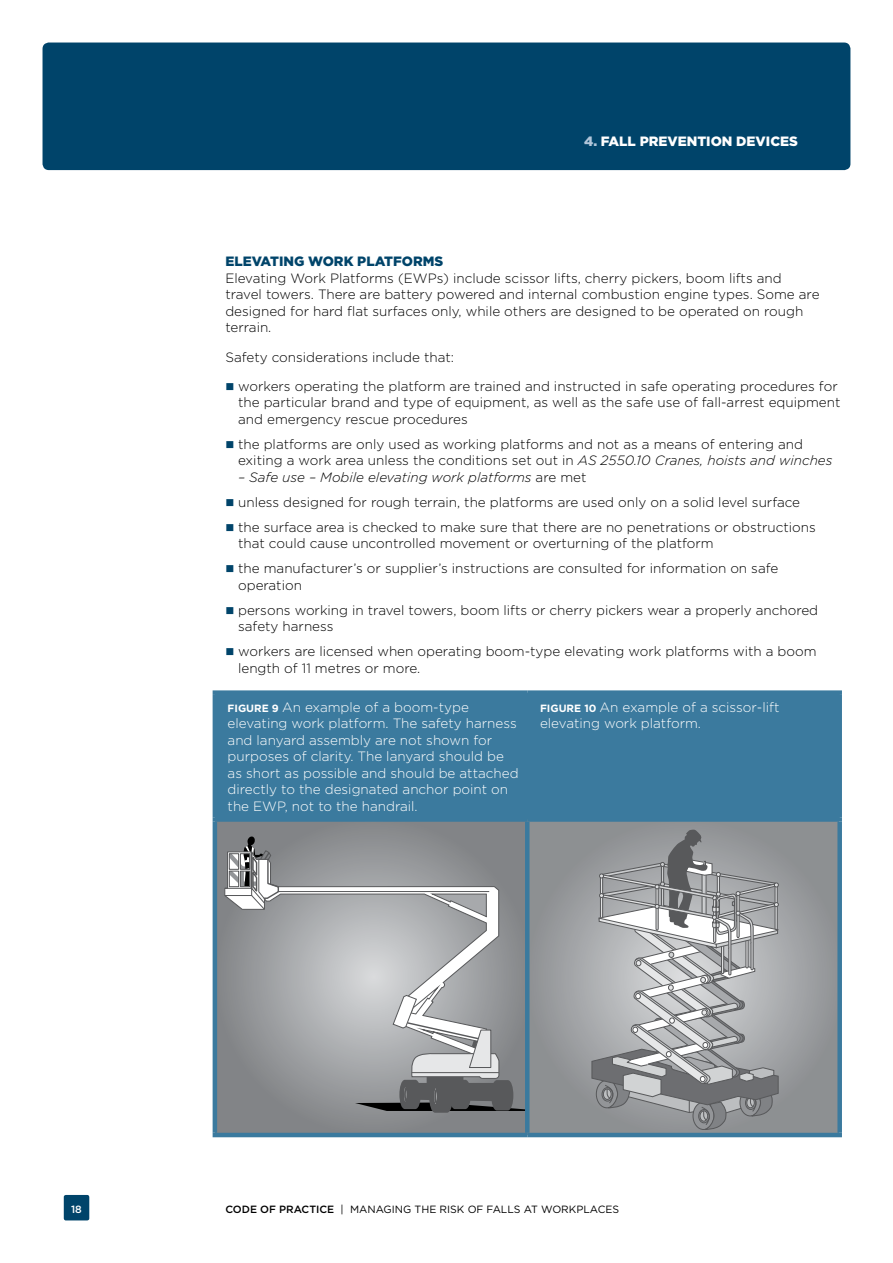
<style>
.page{position:relative;width:893px;height:1263px;background:#fff}
.page>*{position:absolute;margin:0;border:0;box-sizing:border-box;transform-origin:0 0}
.Body_copy{font:300 13.5px/16.5px "Gotham";color:#000}
.Figure_body_copy{font:300 13.5px/16.5px "Gotham";color:#fff}
.t1{font:italic 300 13.5px "Gotham";color:#000}
.Running_header{font:900 13.5px "Gotham";color:#fff}
.Header_3{font:900 13.5px "Gotham";color:#00446a}
.t2{font:10.5px "Gotham";color:#000}
.t3{font:500 10.5px "Gotham";color:#fff}
.s1{color:#b1c6da}
.s2{font-style:italic}
.s3{font-style:normal}
.s4{font-weight:700;font-size:10.5px}
.s5{font-weight:500}
</style>
<div class="page">
<div style="left:43px;top:43px;width:807px;height:127px;background:#00446a;border-radius:6px"></div>
<div style="left:64px;top:1195px;width:25px;height:25px;background:#00446a;border-radius:2px"></div>
<svg style="left:217px;top:822px;width:308px;height:311px;background:#878a8d"></svg>
<svg style="left:258px;top:858px;width:242px;height:199px;background:#aeb0b2"></svg>
<hr style="left:278px;top:891px;width:211px;height:1px;background:#58595b">
<svg style="left:296px;top:872px;width:4px;height:15px"></svg>
<svg style="left:224px;top:836px;width:56px;height:74px"></svg>
<svg style="left:428px;top:893px;width:59px;height:25px"></svg>
<svg style="left:355px;top:981px;width:170px;height:133px;background:#9fa0a2"></svg>
<div style="left:402px;top:1085px;width:6px;height:19px;border:2px solid #58595b;border-radius:50%"></div>
<hr style="left:412px;top:1072px;width:87px;height:1px;background:#58595b">
<svg style="left:529px;top:822px;width:308px;height:311px;background:#939699"></svg>
<svg style="left:591px;top:830px;width:189px;height:301px;background:#a3a5a7"></svg>
<div style="left:217px;top:695px;width:620px;height:122px;background:#3b7a9e"></div>
<hr style="left:213px;top:822px;width:4px;height:311px;background:#3b7a9e">
<hr style="left:525px;top:822px;width:4px;height:311px;background:#3b7a9e">
<div style="left:837px;top:822px;width:5px;height:311px;background:#3b7a9e"></div>
<hr style="left:213px;top:1133px;width:314px;height:4px;background:#3b7a9e">
<hr style="left:527px;top:1133px;width:315px;height:4px;background:#3b7a9e">
<div style="left:213px;top:690px;width:314px;height:5px;background:#3b7a9e"></div>
<hr style="left:213px;top:695px;width:4px;height:122px;background:#3b7a9e">
<div style="left:527px;top:690px;width:315px;height:5px;background:#3b7a9e"></div>
<hr style="left:525px;top:695px;width:4px;height:122px;background:#3b7a9e">
<div style="left:837px;top:695px;width:5px;height:122px;background:#3b7a9e"></div>
<div style="left:213px;top:817px;width:314px;height:5px;background:#3b7a9e"></div>
<div style="left:527px;top:817px;width:315px;height:5px;background:#3b7a9e"></div>
<p class="Running_header" style="left:584px;top:133px;width:215px"><span class="s1">4.</span> FALL PREVENTION DEVICES</p>
<p class="Header_3" style="left:225px;top:253px;width:219px">ELEVATING WORK PLATFORMS</p>
<p class="Body_copy" style="left:225px;top:270px;width:596px">Elevating Work Platforms (EWPs) include scissor lifts, cherry pickers, boom lifts and travel towers. There are battery powered and internal combustion engine types. Some are designed for hard flat surfaces only, while others are designed to be operated on rough terrain.</p>
<p class="Body_copy" style="left:225px;top:348px;width:230px">Safety considerations include that:</p>
<p class="Body_copy" style="left:238px;top:378px;width:604px">workers operating the platform are trained and instructed in safe operating procedures for the particular brand and type of equipment, as well as the safe use of fall-arrest equipment and emergency rescue procedures</p>
<p class="Body_copy" style="left:238px;top:436px;width:596px">the platforms are only used as working platforms and not as a means of entering and exiting a work area unless the conditions set out in <span class="s2">AS 2550.10 Cranes, hoists and winches</span></p>
<p class="t1" style="left:238px;top:469px;width:350px">– Safe use – Mobile elevating work platforms <span class="s3">are met</span></p>
<p class="Body_copy" style="left:238px;top:494px;width:564px">unless designed for rough terrain, the platforms are used only on a solid level surface</p>
<p class="Body_copy" style="left:238px;top:519px;width:579px">the surface area is checked to make sure that there are no penetrations or obstructions that could cause uncontrolled movement or overturning of the platform</p>
<p class="Body_copy" style="left:238px;top:560px;width:542px">the manufacturer’s or supplier’s instructions are consulted for information on safe operation</p>
<p class="Body_copy" style="left:238px;top:602px;width:582px">persons working in travel towers, boom lifts or cherry pickers wear a properly anchored safety harness</p>
<p class="Body_copy" style="left:238px;top:643px;width:580px">workers are licensed when operating boom-type elevating work platforms with a boom length of 11 metres or more.</p>
<p class="Figure_body_copy" style="left:228px;top:699px;width:292px"><span class="s4">FIGURE 9</span> An example of a boom-type elevating work platform. The safety harness and lanyard assembly are not shown for purposes of clarity. The lanyard should be as short as possible and should be attached directly to the designated anchor point on the EWP, not to the handrail.</p>
<p class="Figure_body_copy" style="left:540px;top:699px;width:241px"><span class="s4">FIGURE 10</span> An example of a scissor-lift elevating work platform.</p>
<p class="t3" style="left:71px;top:1202px;width:12px">18</p>
<p class="t2" style="left:225px;top:1202px;width:395px"><span class="s5">CODE OF PRACTICE</span> | MANAGING THE RISK OF FALLS AT WORKPLACES</p>
</div>
